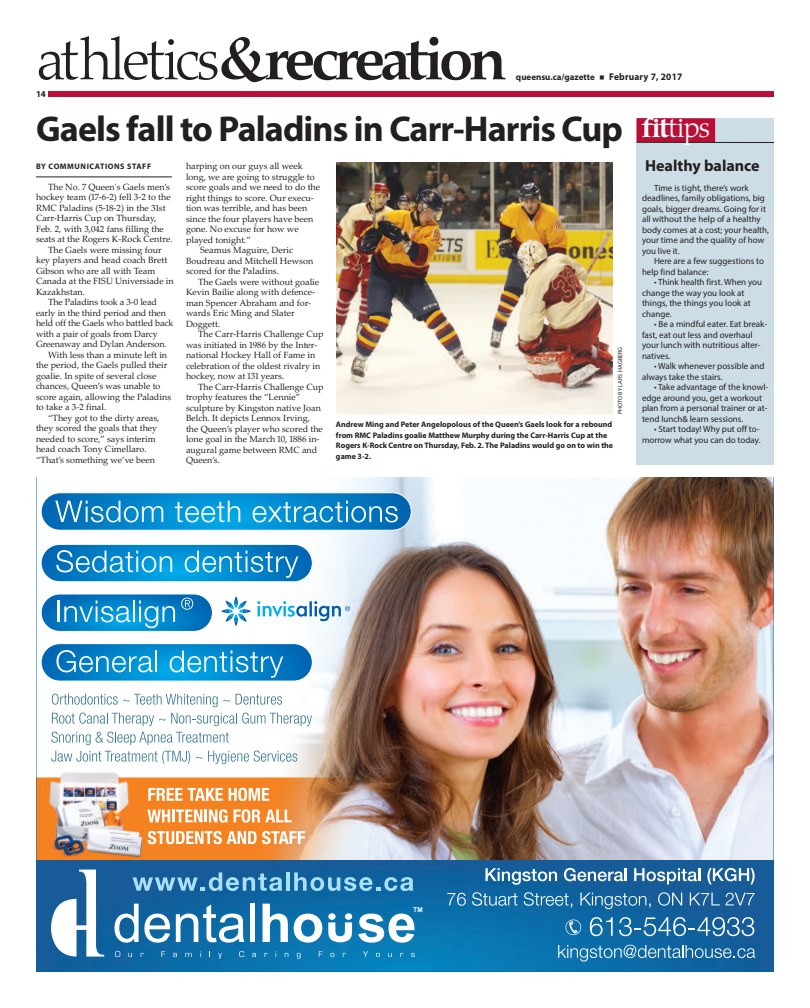
<style>
.page{position:relative;width:810px;height:1008px;background:#fff}
.page>*{position:absolute;margin:0;border:0;box-sizing:border-box;transform-origin:0 0}
.t1{font:700 60px "Palatino Nova";letter-spacing:-.08em;color:#231f20}
.t2{font:700 36px "Myriad Pro";letter-spacing:-.025em;color:#231f20}
.t3{font:300 30px "Gazette";color:#fff}
.t4{font:700 16px "Myriad Pro";color:#231f20}
.t5{font:9px "Palatino Linotype";color:#231f20}
.t6{font:9px/10.5px "Myriad Pro";color:#231f20}
.t7{font:700 9px "Myriad Pro";color:#231f20}
.t8{font:700 8px/10.5px "Myriad Pro";color:#231f20}
.t9{font:700 8px "Myriad Pro";letter-spacing:.07em;color:#231f20}
.t10{font:6px "Myriad Pro";letter-spacing:.02em;color:#231f20}
.s1{font-weight:300}
.s2{font-size:9.8px}
.s3{font-weight:700}
.s4{color:#b90f36}
</style>
<div class="page">
<div style="left:48px;top:91px;width:726px;height:6px;background:#b90f36"></div>
<div style="left:636px;top:118px;width:138px;height:346px;background:#cddde6"></div>
<div style="left:637px;top:118px;width:78px;height:24px;background:#b90f36"></div>
<hr style="left:637px;top:142px;width:137px;height:1px;background:#231f20">
<hr style="left:36px;top:177px;width:136px;height:1px;background:#231f20">
<img style="left:336px;top:163px;width:277px;height:251px">
<img style="left:36px;top:477px;width:738px;height:495px">
<h1 class="t1" style="left:36px;top:23px;width:472px"><span class="s1">athletics</span>&amp;recreation</h1>
<p class="t7" style="left:516px;top:73px;width:168px">queensu.ca/gazette ■ <span class="s2">February 7, 2017</span></p>
<h2 class="t2" style="left:36px;top:115px;width:588px">Gaels fall to Paladins in Carr-Harris Cup</h2>
<p class="t9" style="left:36px;top:163px;width:117px">BY COMMUNICATIONS STAFF</p>
<p class="t5" style="left:48px;top:181px;width:123px">The No. 7 Queen's Gaels men’s</p>
<p class="t5" style="left:36px;top:192px;width:136px">hockey team (17-6-2) fell 3-2 to the</p>
<p class="t5" style="left:36px;top:202px;width:131px">RMC Paladins (5-18-2) in the 31st</p>
<p class="t5" style="left:36px;top:213px;width:122px">Carr-Harris Cup on Thursday,</p>
<p class="t5" style="left:36px;top:223px;width:129px">Feb. 2, with 3,042 fans filling the</p>
<p class="t5" style="left:36px;top:234px;width:138px">seats at the Rogers K-Rock Centre.</p>
<p class="t5" style="left:48px;top:244px;width:115px">The Gaels were missing four</p>
<p class="t5" style="left:36px;top:255px;width:133px">key players and head coach Brett</p>
<p class="t5" style="left:36px;top:265px;width:121px">Gibson who are all with Team</p>
<p class="t5" style="left:36px;top:276px;width:139px">Canada at the FISU Universiade in</p>
<p class="t5" style="left:36px;top:286px;width:51px">Kazakhstan.</p>
<p class="t5" style="left:48px;top:297px;width:111px">The Paladins took a 3-0 lead</p>
<p class="t5" style="left:36px;top:307px;width:131px">early in the third period and then</p>
<p class="t5" style="left:36px;top:318px;width:139px">held off the Gaels who battled back</p>
<p class="t5" style="left:36px;top:328px;width:123px">with a pair of goals from Darcy</p>
<p class="t5" style="left:36px;top:339px;width:132px">Greenaway and Dylan Anderson.</p>
<p class="t5" style="left:48px;top:349px;width:121px">With less than a minute left in</p>
<p class="t5" style="left:36px;top:360px;width:133px">the period, the Gaels pulled their</p>
<p class="t5" style="left:36px;top:370px;width:122px">goalie. In spite of several close</p>
<p class="t5" style="left:36px;top:381px;width:126px">chances, Queen’s was unable to</p>
<p class="t5" style="left:36px;top:391px;width:137px">score again, allowing the Paladins</p>
<p class="t5" style="left:36px;top:402px;width:72px">to take a 3-2 final.</p>
<p class="t5" style="left:48px;top:412px;width:113px">“They got to the dirty areas,</p>
<p class="t5" style="left:36px;top:423px;width:123px">they scored the goals that they</p>
<p class="t5" style="left:36px;top:433px;width:121px">needed to score,” says interim</p>
<p class="t5" style="left:36px;top:444px;width:112px">head coach Tony Cimellaro.</p>
<p class="t5" style="left:36px;top:454px;width:121px">“That’s something we’ve been</p>
<p class="t7" style="left:36px;top:90px;width:11px">14</p>
<h3 class="t3" style="left:642px;top:117px;width:76px"><span class="s3">fit</span> tips<span class="s4">.</span></h3>
<h4 class="t4" style="left:645px;top:160px;width:116px">Healthy balance</h4>
<p class="t6" style="left:654px;top:183px;width:96px">Time is tight, there’s work</p>
<p class="t6" style="left:642px;top:194px;width:124px">deadlines, family obligations, big</p>
<p class="t6" style="left:642px;top:204px;width:126px">goals, bigger dreams. Going for it</p>
<p class="t6" style="left:642px;top:215px;width:120px">all without the help of a healthy</p>
<p class="t6" style="left:642px;top:225px;width:129px">body comes at a cost; your health,</p>
<p class="t6" style="left:642px;top:236px;width:124px">your time and the quality of how</p>
<p class="t6" style="left:642px;top:246px;width:39px">you live it.</p>
<p class="t6" style="left:654px;top:257px;width:112px">Here are a few suggestions to</p>
<p class="t6" style="left:642px;top:267px;width:68px">help find balance:</p>
<p class="t6" style="left:642px;top:278px;width:122px;text-indent:12px">• Think health first. When you change the way you look at things, the things you look at change.</p>
<p class="t6" style="left:642px;top:320px;width:127px;text-indent:12px">• Be a mindful eater. Eat break&shy;fast, eat out less and overhaul your lunch with nutritious alter&shy;natives.</p>
<p class="t6" style="left:642px;top:362px;width:124px;text-indent:12px">• Walk whenever possible and always take the stairs.</p>
<p class="t6" style="left:642px;top:383px;width:128px;text-indent:12px">• Take advantage of the knowl&shy;edge around you, get a workout plan from a personal trainer or at&shy;tend lunch&amp; learn sessions.</p>
<p class="t6" style="left:642px;top:425px;width:120px;text-align:right">• Start today! Why put off to&shy;morrow what you can do today.</p>
<p class="t5" style="left:186px;top:161px;width:118px">harping on our guys all week</p>
<p class="t5" style="left:186px;top:171px;width:130px">long, we are going to struggle to</p>
<p class="t5" style="left:186px;top:182px;width:136px">score goals and we need to do the</p>
<p class="t5" style="left:186px;top:192px;width:129px">right things to score. Our execu-</p>
<p class="t5" style="left:186px;top:203px;width:123px">tion was terrible, and has been</p>
<p class="t5" style="left:186px;top:213px;width:129px">since the four players have been</p>
<p class="t5" style="left:186px;top:224px;width:114px">gone. No excuse for how we</p>
<p class="t5" style="left:186px;top:234px;width:67px">played tonight.”</p>
<p class="t5" style="left:200px;top:245px;width:94px">Seamus Maguire, Deric</p>
<p class="t5" style="left:186px;top:255px;width:129px">Boudreau and Mitchell Hewson</p>
<p class="t5" style="left:186px;top:266px;width:94px">scored for the Paladins.</p>
<p class="t5" style="left:198px;top:276px;width:123px">The Gaels were without goalie</p>
<p class="t5" style="left:186px;top:287px;width:131px">Kevin Bailie along with defence-</p>
<p class="t5" style="left:186px;top:297px;width:127px">man Spencer Abraham and for-</p>
<p class="t5" style="left:186px;top:308px;width:110px">wards Eric Ming and Slater</p>
<p class="t5" style="left:186px;top:318px;width:36px">Doggett.</p>
<p class="t5" style="left:198px;top:329px;width:127px">The Carr-Harris Challenge Cup</p>
<p class="t5" style="left:186px;top:339px;width:133px">was initiated in 1986 by the Inter-</p>
<p class="t5" style="left:186px;top:350px;width:131px">national Hockey Hall of Fame in</p>
<p class="t5" style="left:186px;top:361px;width:136px">celebration of the oldest rivalry in</p>
<p class="t5" style="left:186px;top:371px;width:100px">hockey, now at 131 years.</p>
<p class="t5" style="left:198px;top:382px;width:127px">The Carr-Harris Challenge Cup</p>
<p class="t5" style="left:186px;top:392px;width:116px">trophy features the “Lennie”</p>
<p class="t5" style="left:186px;top:403px;width:136px">sculpture by Kingston native Joan</p>
<p class="t5" style="left:186px;top:413px;width:126px">Belch. It depicts Lennox Irving,</p>
<p class="t5" style="left:186px;top:424px;width:138px">the Queen’s player who scored the</p>
<p class="t5" style="left:186px;top:434px;width:135px">lone goal in the March 10, 1886 in-</p>
<p class="t5" style="left:186px;top:445px;width:133px">augural game between RMC and</p>
<p class="t5" style="left:186px;top:455px;width:35px">Queen’s.</p>
<p class="t10" style="left:618px;top:414px;width:69px;rotate:-90deg">PHOTO BY LARS HAGBERG</p>
<p class="t8" style="left:336px;top:420px;width:279px">Andrew Ming and Peter Angelopolous of the Queen’s Gaels look for a rebound from RMC Paladins goalie Matthew Murphy during the Carr-Harris Cup at the Rogers K-Rock Centre on Thursday, Feb. 2. The Paladins would go on to win the game 3-2.</p>
</div>
